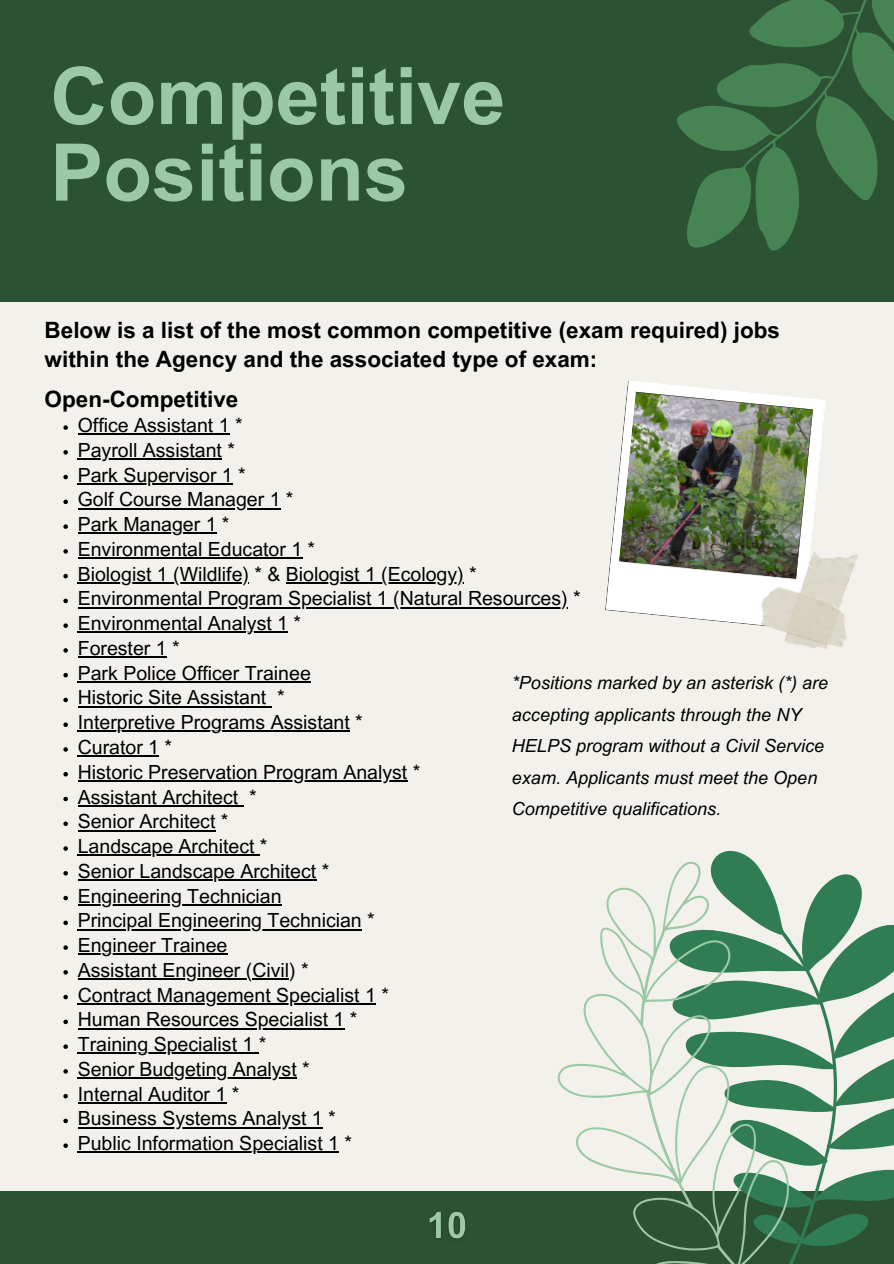
<style>
.page{position:relative;width:894px;height:1264px;background:#fff}
.page>*{position:absolute;margin:0;border:0;box-sizing:border-box;transform-origin:0 0}
.t1{font:700 79.5px/76.5px "Arial MT Pro";color:#9bc9a5}
.t2{font:700 22.5px/28.5px "Arial MT Pro";color:#000}
.t3{font:19.5px/24.8px "Arial MT Pro";color:#000}
.t4{font:italic 18px/31.5px "Arial MT Pro";color:#000}
</style>
<div class="page">
<div style="left:0;top:0;width:893px;height:1263px;background:#f3f1eb"></div>
<svg style="left:63px;top:425px;width:5px;height:5px"></svg>
<hr style="left:78px;top:433px;width:151px;height:2px;background:#000">
<svg style="left:63px;top:450px;width:5px;height:4px"></svg>
<hr style="left:78px;top:458px;width:144px;height:2px;background:#000">
<svg style="left:63px;top:475px;width:5px;height:4px"></svg>
<hr style="left:78px;top:483px;width:155px;height:1px;background:#000">
<svg style="left:63px;top:499px;width:5px;height:5px"></svg>
<hr style="left:78px;top:508px;width:202px;height:1px;background:#000">
<svg style="left:63px;top:524px;width:5px;height:5px"></svg>
<hr style="left:78px;top:532px;width:138px;height:2px;background:#000">
<svg style="left:63px;top:549px;width:5px;height:4px"></svg>
<hr style="left:78px;top:557px;width:224px;height:2px;background:#000">
<svg style="left:63px;top:574px;width:5px;height:4px"></svg>
<hr style="left:78px;top:582px;width:171px;height:1px;background:#000">
<hr style="left:286px;top:582px;width:177px;height:1px;background:#000">
<svg style="left:63px;top:598px;width:5px;height:5px"></svg>
<hr style="left:78px;top:607px;width:489px;height:1px;background:#000">
<svg style="left:63px;top:623px;width:5px;height:5px"></svg>
<hr style="left:78px;top:631px;width:210px;height:2px;background:#000">
<svg style="left:63px;top:648px;width:5px;height:4px"></svg>
<hr style="left:78px;top:656px;width:89px;height:2px;background:#000">
<svg style="left:63px;top:673px;width:5px;height:4px"></svg>
<hr style="left:78px;top:681px;width:233px;height:1px;background:#000">
<svg style="left:63px;top:697px;width:5px;height:5px"></svg>
<hr style="left:78px;top:706px;width:188px;height:1px;background:#000">
<svg style="left:63px;top:722px;width:5px;height:5px"></svg>
<hr style="left:78px;top:730px;width:272px;height:2px;background:#000">
<svg style="left:63px;top:747px;width:5px;height:4px"></svg>
<hr style="left:78px;top:755px;width:81px;height:2px;background:#000">
<svg style="left:63px;top:772px;width:5px;height:4px"></svg>
<hr style="left:78px;top:780px;width:329px;height:1px;background:#000">
<svg style="left:63px;top:796px;width:5px;height:5px"></svg>
<hr style="left:78px;top:805px;width:160px;height:1px;background:#000">
<svg style="left:63px;top:821px;width:5px;height:5px"></svg>
<hr style="left:78px;top:829px;width:137px;height:2px;background:#000">
<svg style="left:63px;top:846px;width:5px;height:4px"></svg>
<hr style="left:78px;top:854px;width:182px;height:2px;background:#000">
<svg style="left:63px;top:871px;width:5px;height:4px"></svg>
<hr style="left:78px;top:879px;width:238px;height:1px;background:#000">
<svg style="left:63px;top:895px;width:5px;height:5px"></svg>
<hr style="left:78px;top:904px;width:203px;height:1px;background:#000">
<svg style="left:63px;top:920px;width:5px;height:5px"></svg>
<hr style="left:78px;top:928px;width:284px;height:2px;background:#000">
<svg style="left:63px;top:945px;width:5px;height:4px"></svg>
<hr style="left:78px;top:953px;width:149px;height:2px;background:#000">
<svg style="left:63px;top:970px;width:5px;height:4px"></svg>
<hr style="left:78px;top:978px;width:174px;height:1px;background:#000">
<hr style="left:252px;top:978px;width:37px;height:1px;background:#000">
<svg style="left:63px;top:994px;width:5px;height:5px"></svg>
<hr style="left:78px;top:1003px;width:298px;height:1px;background:#000">
<svg style="left:63px;top:1019px;width:5px;height:5px"></svg>
<hr style="left:78px;top:1027px;width:266px;height:2px;background:#000">
<svg style="left:63px;top:1044px;width:5px;height:4px"></svg>
<hr style="left:78px;top:1052px;width:181px;height:2px;background:#000">
<svg style="left:63px;top:1069px;width:5px;height:4px"></svg>
<hr style="left:78px;top:1077px;width:219px;height:1px;background:#000">
<svg style="left:63px;top:1093px;width:5px;height:5px"></svg>
<hr style="left:78px;top:1102px;width:148px;height:1px;background:#000">
<svg style="left:63px;top:1118px;width:5px;height:5px"></svg>
<hr style="left:78px;top:1126px;width:245px;height:2px;background:#000">
<svg style="left:63px;top:1143px;width:5px;height:4px"></svg>
<hr style="left:78px;top:1151px;width:261px;height:2px;background:#000">
<div style="left:0;top:0;width:893px;height:301px;background:#2c5234"></div>
<div style="left:0;top:1191px;width:893px;height:72px;background:#2c5234"></div>
<svg style="left:677px;top:0;width:216px;height:251px"></svg>
<svg style="left:713px;top:850px;width:180px;height:395px"></svg>
<svg style="left:557px;top:861px;width:278px;height:402px"></svg>
<img style="left:429px;top:1211px;width:36px;height:28px">
<svg style="left:605px;top:483px;width:13px;height:129px"></svg>
<img style="left:618px;top:381px;width:207px;height:244px">
<img style="left:752px;top:531px;width:107px;height:118px">
<p class="t1" style="left:50px;top:68px;width:456px">Competitive<br>Positions</p>
<h1 class="t2" style="left:45px;top:319px;width:736px">Below is a list of the most common competitive (exam required) jobs within the Agency and the associated type of exam:</h1>
<p class="t2" style="left:45px;top:387px;width:195px">Open-Competitive</p>
<h2 class="t3" style="left:78px;top:415px;width:166px">Office Assistant 1 *</h2>
<h2 class="t3" style="left:78px;top:440px;width:159px">Payroll Assistant *</h2>
<p class="t3" style="left:78px;top:465px;width:169px">Park Supervisor 1 *</p>
<p class="t3" style="left:78px;top:489px;width:217px">Golf Course Manager 1 *</p>
<p class="t3" style="left:78px;top:514px;width:153px">Park Manager 1 *</p>
<p class="t3" style="left:78px;top:539px;width:239px">Environmental Educator 1 *</p>
<p class="t3" style="left:78px;top:564px;width:400px">Biologist 1 (Wildlife) * &amp; Biologist 1 (Ecology) *</p>
<p class="t3" style="left:78px;top:588px;width:504px">Environmental Program Specialist 1 (Natural Resources) *</p>
<p class="t3" style="left:78px;top:613px;width:225px">Environmental Analyst 1 *</p>
<p class="t3" style="left:78px;top:638px;width:103px">Forester 1 *</p>
<p class="t3" style="left:78px;top:663px;width:234px">Park Police Officer Trainee</p>
<p class="t3" style="left:78px;top:687px;width:190px">Historic Site Assistant</p>
<p class="t4" style="left:512px;top:669px;width:318px">*Positions marked by an asterisk (*) are accepting applicants through the NY HELPS program without a Civil Service exam. Applicants must meet the Open Competitive qualifications.</p>
<p class="t3" style="left:78px;top:687px;width:286px;text-indent:199px">*<br>Interpretive Programs Assistant *</p>
<p class="t3" style="left:78px;top:737px;width:96px">Curator 1 *</p>
<p class="t3" style="left:78px;top:762px;width:344px">Historic Preservation Program Analyst *</p>
<p class="t3" style="left:78px;top:786px;width:162px">Assistant Architect</p>
<p class="t3" style="left:249px;top:786px;width:9px">*</p>
<p class="t3" style="left:78px;top:811px;width:152px">Senior Architect *</p>
<p class="t3" style="left:78px;top:836px;width:191px">Landscape Architect *</p>
<p class="t3" style="left:78px;top:861px;width:253px">Senior Landscape Architect *</p>
<p class="t3" style="left:78px;top:885px;width:205px">Engineering Technician</p>
<p class="t3" style="left:78px;top:910px;width:298px">Principal Engineering Technician *</p>
<p class="t3" style="left:78px;top:935px;width:151px">Engineer Trainee</p>
<p class="t3" style="left:78px;top:960px;width:232px">Assistant Engineer (Civil) *</p>
<p class="t3" style="left:78px;top:984px;width:312px">Contract Management Specialist 1 *</p>
<p class="t3" style="left:78px;top:1009px;width:281px">Human Resources Specialist 1 *</p>
<p class="t3" style="left:78px;top:1034px;width:190px">Training Specialist 1 *</p>
<p class="t3" style="left:78px;top:1059px;width:233px">Senior Budgeting Analyst *</p>
<p class="t3" style="left:78px;top:1083px;width:163px">Internal Auditor 1 *</p>
<p class="t3" style="left:78px;top:1108px;width:259px">Business Systems Analyst 1 *</p>
<p class="t3" style="left:78px;top:1133px;width:276px">Public Information Specialist 1 *</p>
</div>
